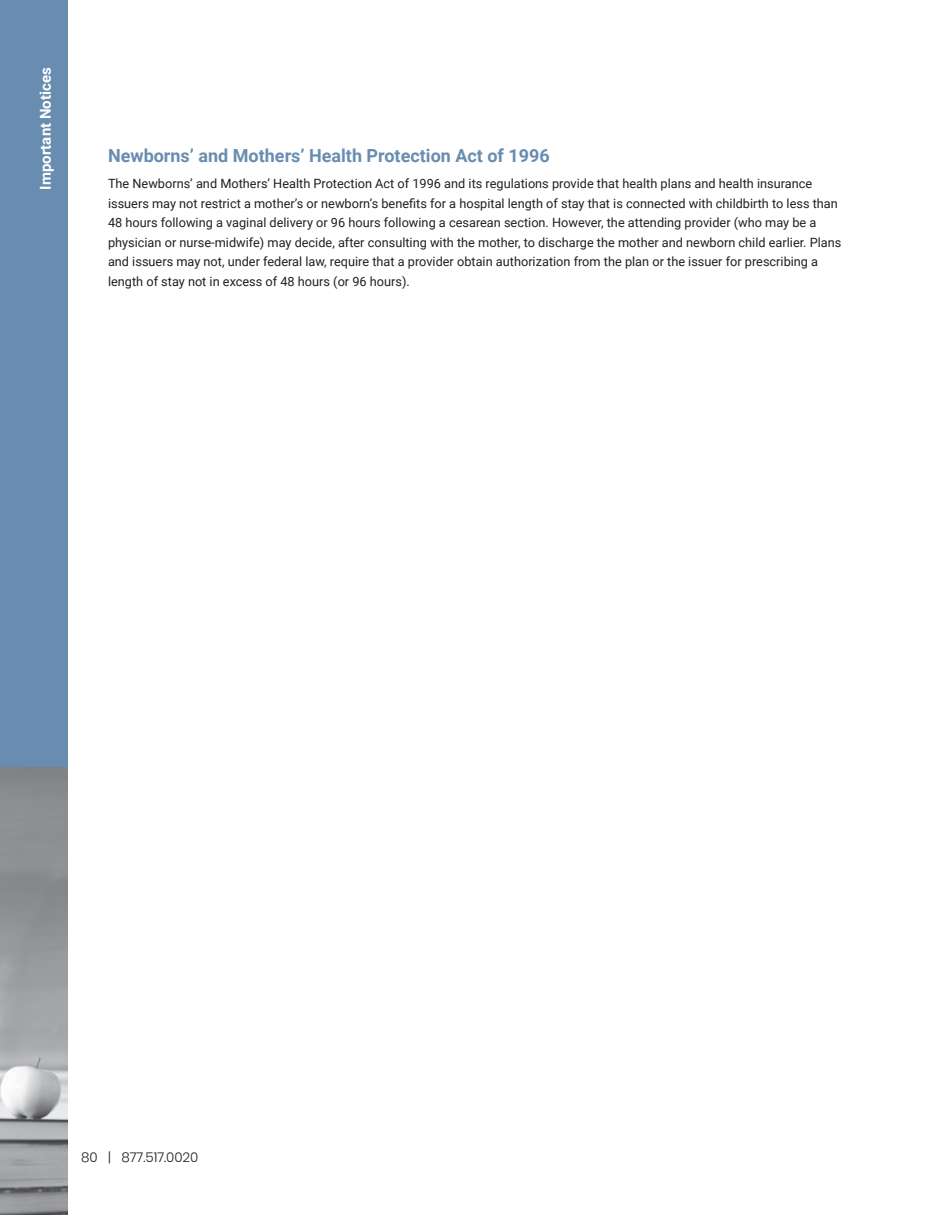
<style>
.page{position:relative;width:945px;height:1215px;background:#fff}
.page>*{position:absolute;margin:0;border:0;box-sizing:border-box;transform-origin:0 0}
.Bold_blue_subhead{font:700 18px "Roboto";color:#688db1}
.t1{font:700 15px "Roboto";color:#fff}
.t2{font:300 13.5px "Poppins";color:#231f20}
.Normal_text{font:12.75px/19.5px "Roboto";color:#231f20}
</style>
<div class="page">
<div style="left:0;top:0;width:68px;height:767px;background:#688db1"></div>
<img style="left:0;top:767px;width:68px;height:448px">
<p class="t1" style="left:35px;top:190px;width:124px;rotate:-90deg">Important Notices</p>
<p class="Bold_blue_subhead" style="left:108px;top:143px;width:443px">Newborns’ and Mothers’ Health Protection Act of 1996</p>
<p class="Normal_text" style="left:108px;top:173px;width:735px">The Newborns’ and Mothers’ Health Protection Act of 1996 and its regulations provide that health plans and health insurance issuers may not restrict a mother’s or newborn’s benefits for a hospital length of stay that is connected with childbirth to less than 48 hours following a vaginal delivery or 96 hours following a cesarean section. However, the attending provider (who may be a physician or nurse-midwife) may decide, after consulting with the mother, to discharge the mother and newborn child earlier. Plans and issuers may not, under federal law, require that a provider obtain authorization from the plan or the issuer for prescribing a length of stay not in excess of 48 hours (or 96 hours).</p>
<p class="t2" style="left:81px;top:1149px;width:119px">80 | 877.517.0020</p>
</div>
